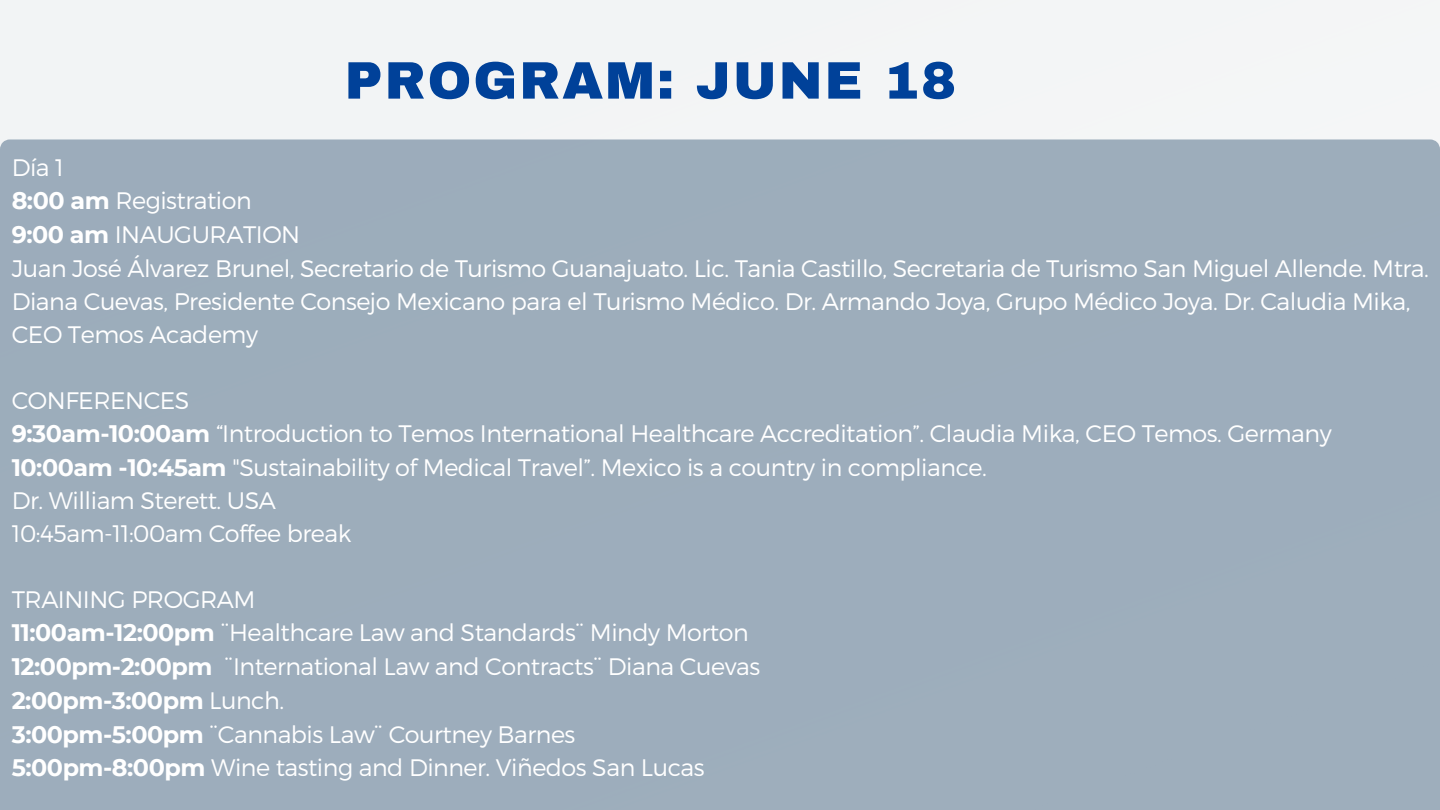
<style>
.page{position:relative;width:1440px;height:810px;background:#fff}
.page>*{position:absolute;margin:0;border:0;box-sizing:border-box;transform-origin:0 0}
.t1{font:900 52.8px "Archivo";letter-spacing:.035em;color:#004199}
.t2{font:300 23.9px/33px "Montserrat";letter-spacing:-.02em;color:#fff}
.t3{font:700 23.9px "Montserrat";letter-spacing:-.02em;color:#fff}
.s1{font-weight:700}
.s2{font-weight:300}
</style>
<div class="page">
<div style="left:0;top:139px;width:1440px;height:671px;background:#9dadbc"></div>
<h1 class="t1" style="left:345px;top:52px;width:613px">PROGRAM: JUNE 18</h1>
<p class="t2" style="left:12px;top:150px;width:54px">Día 1</p>
<p class="t2" style="left:12px;top:183px;width:242px"><span class="s1">8:00 am</span> Registration</p>
<p class="t2" style="left:12px;top:217px;width:290px"><span class="s1">9:00 am</span> INAUGURATION</p>
<p class="t2" style="left:12px;top:251px;width:1419px">Juan José Álvarez Brunel, Secretario de Turismo Guanajuato. Lic. Tania Castillo, Secretaria de Turismo San Miguel Allende. Mtra.<br>Diana Cuevas, Presidente Consejo Mexicano para el Turismo Médico. Dr. Armando Joya, Grupo Médico Joya. Dr. Caludia Mika,<br>CEO Temos Academy</p>
<p class="t2" style="left:12px;top:383px;width:179px">CONFERENCES</p>
<p class="t2" style="left:12px;top:416px;width:1322px"><span class="s1">9:30am-10:00am</span> “Introduction to Temos International Healthcare Accreditation”. Claudia Mika, CEO Temos. Germany</p>
<p class="t2" style="left:12px;top:449px;width:977px"><span class="s1">10:00am -10:45am</span> "Sustainability of Medical Travel”. Mexico is a country in compliance.</p>
<p class="t2" style="left:12px;top:483px;width:266px">Dr. William Sterett. USA</p>
<p class="t2" style="left:12px;top:516px;width:341px">10:45am-11:00am Coffee break</p>
<p class="t2" style="left:12px;top:582px;width:245px">TRAINING PROGRAM</p>
<p class="t2" style="left:12px;top:615px;width:738px"><span class="s1">11:00am-12:00pm</span> ¨Healthcare Law and Standards¨ Mindy Morton</p>
<p class="t2" style="left:12px;top:649px;width:750px"><span class="s1">12:00pm-2:00pm</span> ¨International Law and Contracts¨ Diana Cuevas</p>
<p class="t3" style="left:12px;top:686px;width:274px">2:00pm-3:00pm <span class="s2">Lunch.</span></p>
<p class="t2" style="left:12px;top:716px;width:565px"><span class="s1">3:00pm-5:00pm</span> ¨Cannabis Law¨ Courtney Barnes</p>
<p class="t2" style="left:12px;top:750px;width:695px"><span class="s1">5:00pm-8:00pm</span> Wine tasting and Dinner. Viñedos San Lucas</p>
</div>
